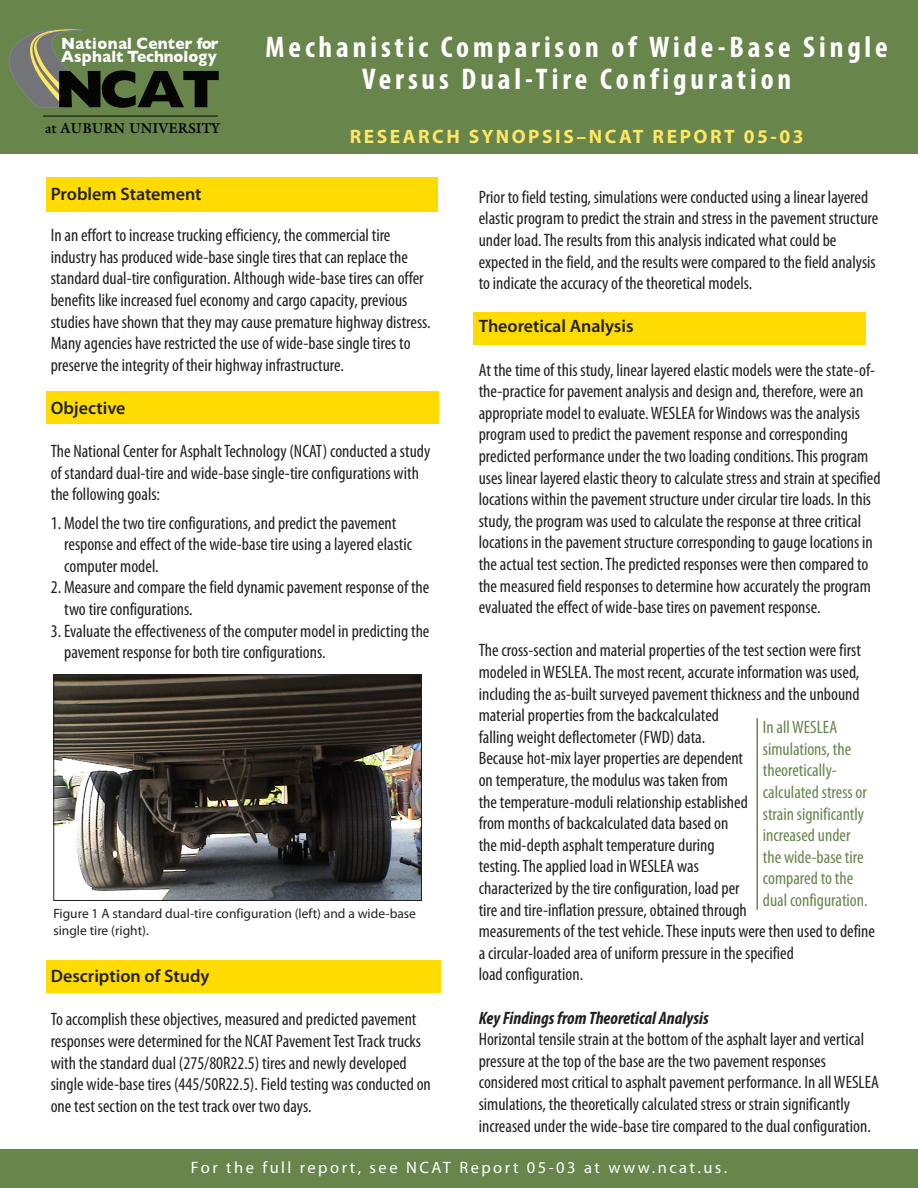
<style>
.page{position:relative;width:918px;height:1188px;background:#fff}
.page>*{position:absolute;margin:0;border:0;box-sizing:border-box;transform-origin:0 0}
.t1{font:700 condensed 30px "Myriad Pro";letter-spacing:.13em;color:#fff}
.t2{font:700 19.5px "Myriad Pro";letter-spacing:.13em;color:#ffe766}
.t3{font:condensed 18px/21.6px "Myriad Pro";color:#231f20}
.t4{font:condensed 18px/21.6px "Myriad Pro";color:#68854c}
.t5{font:600 18px "Myriad Pro";color:#231f20}
.t6{font:italic 700 condensed 18px "Myriad Pro";color:#231f20}
.t7{font:700 16.65px/13.8px "Gill Sans";letter-spacing:.015em;color:#fff;scale:.93 1}
.t8{font:16.5px "Myriad Pro";letter-spacing:.15em;color:#fff}
.t9{font:700 14.4px "Galliard";color:#050504;scale:.93 1}
.t10{font:13.5px/16.2px "Myriad Pro";color:#231f20}
</style>
<div class="page">
<div style="left:46px;top:960px;width:394px;height:32px;background:#ffdc01"></div>
<div style="left:46px;top:177px;width:391px;height:34px;background:#ffdc01"></div>
<div style="left:46px;top:391px;width:393px;height:33px;background:#ffdc01"></div>
<div style="left:473px;top:312px;width:393px;height:33px;background:#ffdc01"></div>
<div style="left:0;top:0;width:918px;height:153px;background:#68854c"></div>
<svg style="left:8px;top:28px;width:211px;height:80px"></svg>
<hr style="left:43px;top:116px;width:175px;height:1px;background:#050504">
<div style="left:0;top:1149px;width:918px;height:39px;background:#68854c"></div>
<img style="left:55px;top:676px;width:365px;height:223px">
<div style="left:53px;top:674px;width:369px;height:227px;border:1px solid #231f20"></div>
<hr style="left:756px;top:718px;width:2px;height:192px;background:#68854c">
<p class="t7" style="left:61px;top:36px;width:171px">National Center for<br>Asphalt Technology</p>
<p class="t9" style="left:45px;top:119px;width:190px">at AUBURN UNIVERSITY</p>
<p class="t1" style="left:266px;top:28px;width:624px">Mechanistic Comparison of Wide-Base Single</p>
<p class="t1" style="left:362px;top:60px;width:431px">Versus Dual-Tire Configuration</p>
<p class="t2" style="left:350px;top:123px;width:455px">RESEARCH SYNOPSIS–NCAT REPORT 05-03</p>
<p class="t5" style="left:51px;top:182px;width:152px">Problem Statement</p>
<p class="t3" style="left:51px;top:224px;width:381px">In an effort to increase trucking efficiency, the commercial tire industry has produced wide-base single tires that can replace the standard dual-tire configuration. Although wide-base tires can offer benefits like increased fuel economy and cargo capacity, previous studies have shown that they may cause premature highway distress.<br>Many agencies have restricted the use of wide-base single tires to preserve the integrity of their highway infrastructure.</p>
<p class="t5" style="left:51px;top:396px;width:76px">Objective</p>
<p class="t3" style="left:51px;top:440px;width:381px">The National Center for Asphalt Technology (NCAT) conducted a study of standard dual-tire and wide-base single-tire configurations with the following goals:</p>
<p class="t3" style="left:64px;top:512px;width:349px;text-indent:-14px">1. Model the two tire configurations, and predict the pavement response and effect of the wide-base tire using a layered elastic computer model.</p>
<p class="t3" style="left:64px;top:577px;width:367px;text-indent:-14px">2. Measure and compare the field dynamic pavement response of the two tire configurations.</p>
<p class="t3" style="left:64px;top:620px;width:367px;text-indent:-14px">3. Evaluate the effectiveness of the computer model in predicting the pavement response for both tire configurations.</p>
<p class="t10" style="left:53px;top:906px;width:364px">Figure 1 A standard dual-tire configuration (left) and a wide-base single tire (right).</p>
<p class="t5" style="left:51px;top:965px;width:160px">Description of Study</p>
<p class="t3" style="left:51px;top:1009px;width:382px">To accomplish these objectives, measured and predicted pavement responses were determined for the NCAT Pavement Test Track trucks with the standard dual (275/80R22.5) tires and newly developed single wide-base tires (445/50R22.5). Field testing was conducted on one test section on the test track over two days.</p>
<p class="t3" style="left:479px;top:186px;width:401px">Prior to field testing, simulations were conducted using a linear layered elastic program to predict the strain and stress in the pavement structure under load. The results from this analysis indicated what could be expected in the field, and the results were compared to the field analysis to indicate the accuracy of the theoretical models.</p>
<p class="t5" style="left:479px;top:315px;width:156px">Theoretical Analysis</p>
<p class="t3" style="left:479px;top:359px;width:403px">At the time of this study, linear layered elastic models were the state-of&shy;the-practice for pavement analysis and design and, therefore, were an appropriate model to evaluate. WESLEA for Windows was the analysis program used to predict the pavement response and corresponding predicted performance under the two loading conditions. This program uses linear layered elastic theory to calculate stress and strain at specified locations within the pavement structure under circular tire loads. In this study, the program was used to calculate the response at three critical locations in the pavement structure corresponding to gauge locations in the actual test section. The predicted responses were then compared to the measured field responses to determine how accurately the program evaluated the effect of wide-base tires on pavement response.</p>
<p class="t3" style="left:479px;top:639px;width:398px">The cross-section and material properties of the test section were first modeled in WESLEA. The most recent, accurate information was used, including the as-built surveyed pavement thickness and the unbound material properties from the backcalculated<br>falling weight deflectometer (FWD) data.<br>Because hot-mix layer properties are dependent<br>on temperature, the modulus was taken from<br>the temperature-moduli relationship established<br>from months of backcalculated data based on<br>the mid-depth asphalt temperature during<br>testing. The applied load in WESLEA was<br>characterized by the tire configuration, load per<br>tire and tire-inflation pressure, obtained through<br>measurements of the test vehicle. These inputs were then used to define a circular-loaded area of uniform pressure in the specified</p>
<p class="t3" style="left:479px;top:963px;width:106px">load configuration.</p>
<p class="t6" style="left:479px;top:1006px;width:232px">Key Findings from Theoretical Analysis</p>
<p class="t3" style="left:479px;top:1028px;width:402px">Horizontal tensile strain at the bottom of the asphalt layer and vertical pressure at the top of the base are the two pavement responses considered most critical to asphalt pavement performance. In all WESLEA simulations, the theoretically calculated stress or strain significantly increased under the wide-base tire compared to the dual configuration.</p>
<p class="t4" style="left:763px;top:716px;width:106px">In all WESLEA simulations, the theoretically&shy;calculated stress or strain significantly increased under the wide-base tire compared to the dual configuration.</p>
<p class="t8" style="left:191px;top:1158px;width:538px">For the full report, see NCAT Report 05-03 at www.ncat.us.</p>
</div>
